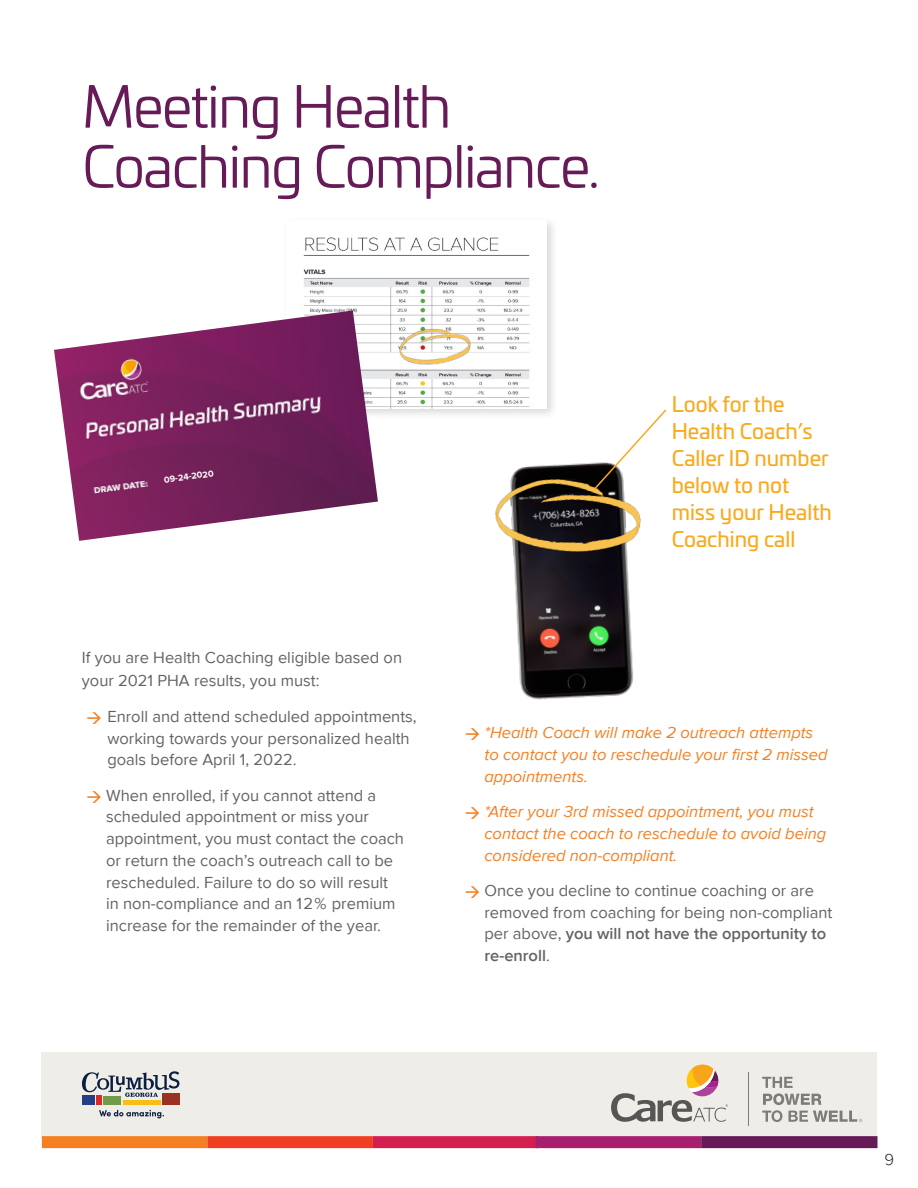
<style>
.page{position:relative;width:918px;height:1188px;background:#fff}
.page>*{position:absolute;margin:0;border:0;box-sizing:border-box;transform-origin:0 0}
.t1{font:57px "Univia Pro";letter-spacing:-.03em;color:#671a58}
.t2{font:21px/27px "Univia Pro";color:#f9a91b}
.Body{font:16.5px/21.8px "Proxima Nova";color:#636366}
.Body-2{font:italic 16.5px/21.8px "Proxima Nova";color:#f57f21}
.TOC_body_text{font:300 16.5px "Proxima Nova";color:#231f20}
.t3{font:700 11.1px "Proxima Nova";color:#fff}
.s1{color:#f57f21}
.s2{font-weight:600}
</style>
<div class="page">
<div style="left:41px;top:1052px;width:836px;height:87px;background:#efede8"></div>
<svg style="left:611px;top:1065px;width:117px;height:57px"></svg>
<hr style="left:748px;top:1073px;width:1px;height:53px;background:#231f20">
<svg style="left:762px;top:1077px;width:100px;height:45px"></svg>
<svg style="left:99px;top:1110px;width:65px;height:8px"></svg>
<div style="left:103px;top:1096px;width:18px;height:9px;background:#709a4a"></div>
<div style="left:162px;top:1093px;width:18px;height:12px;background:#9a3223"></div>
<div style="left:96px;top:1095px;width:6px;height:10px;background:#da2a26"></div>
<div style="left:82px;top:1095px;width:13px;height:10px;background:#243e88"></div>
<svg style="left:82px;top:1071px;width:97px;height:26px"></svg>
<div style="left:123px;top:1100px;width:38px;height:5px;background:#f6be16"></div>
<div style="left:42px;top:1136px;width:165px;height:12px;background:#f57f21"></div>
<div style="left:207px;top:1136px;width:166px;height:12px;background:#ef3e22"></div>
<div style="left:373px;top:1136px;width:165px;height:12px;background:#d51e50"></div>
<div style="left:536px;top:1136px;width:165px;height:12px;background:#a6206f"></div>
<div style="left:701px;top:1136px;width:177px;height:12px;background:#671a58"></div>
<img style="left:514px;top:571px;width:120px;height:129px">
<img style="left:495px;top:462px;width:146px;height:109px">
<svg style="left:592px;top:409px;width:75px;height:82px"></svg>
<div style="left:283px;top:217px;width:275px;height:203px;background:#231f20;opacity:.17"></div>
<img style="left:286px;top:220px;width:260px;height:188px">
<img style="left:397px;top:324px;width:78px;height:44px">
<img style="left:54px;top:310px;width:324px;height:231px">
<p class="t1" style="left:82px;top:65px;width:371px">Meeting Health</p>
<p class="t1" style="left:82px;top:125px;width:519px">Coaching Compliance.</p>
<p class="t3" style="left:164px;top:476px;width:51px;rotate:-7deg">09-24-2020</p>
<p class="Body" style="left:82px;top:647px;width:322px;line-height:22.5px">If you are Health Coaching eligible based on your 2021 PHA results, you must:</p>
<p class="Body" style="left:107px;top:706px;width:311px;text-indent:-21px"><span class="s1">→</span> Enroll and attend scheduled appointments, working towards your personalized health goals before April 1, 2022.</p>
<p class="Body" style="left:106px;top:785px;width:299px;text-indent:-20px"><span class="s1">→</span> When enrolled, if you cannot attend a scheduled appointment or miss your appointment, you must contact the coach or return the coach’s outreach call to be rescheduled. Failure to do so will result in non-compliance and an 12% premium increase for the remainder of the year.</p>
<p class="t2" style="left:672px;top:390px;width:162px">Look for the<br>Health Coach’s<br>Caller ID number below to not miss your Health<br>Coaching call</p>
<p class="Body-2" style="left:484px;top:722px;width:345px;text-indent:-20px">→ *Health Coach will make 2 outreach attempts to contact you to reschedule your first 2 missed appointments.</p>
<p class="Body-2" style="left:484px;top:801px;width:343px;text-indent:-20px">→ *After your 3rd missed appointment, you must contact the coach to reschedule to avoid being considered non-compliant.</p>
<p class="Body" style="left:484px;top:880px;width:350px;text-indent:-20px"><span class="s1">→</span> Once you decline to continue coaching or are removed from coaching for being non-compliant per above, <span class="s2">you will not have the opportunity to re-enroll</span>.</p>
<p class="TOC_body_text" style="left:885px;top:1150px;width:11px">9</p>
</div>
